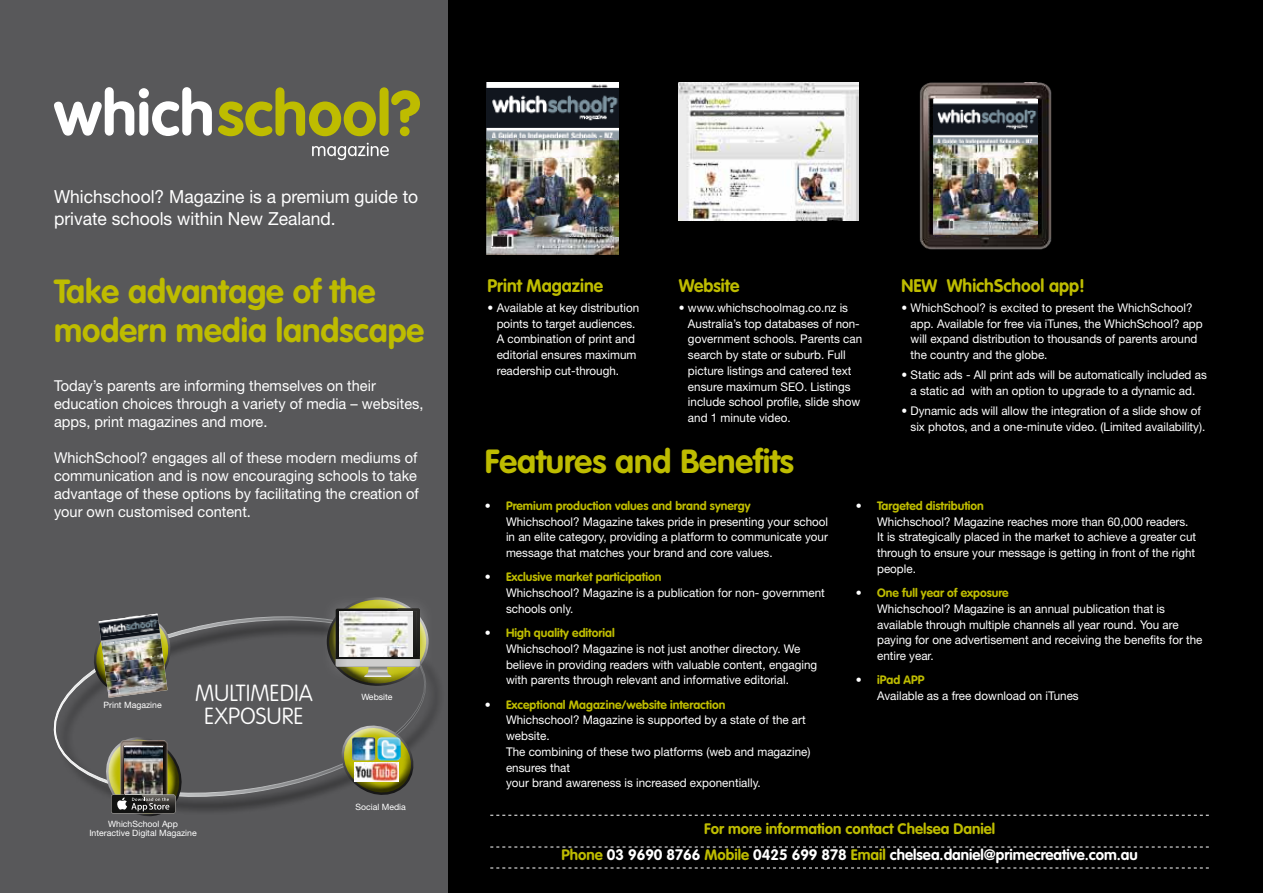
<style>
.page{position:relative;width:1263px;height:893px;background:#000}
.page>*{position:absolute;margin:0;border:0;box-sizing:border-box;transform-origin:0 0}
.t1{font:700 33px/39px "VAG Rounded";color:#bebc00}
.t2{font:100 22.95px/23.2px "VAG Rounded";color:#fff;text-align:center}
.t3{font:18px/21.6px "Helvetica Neue";color:#fff}
.t4{font:700 18px "VAG Rounded";color:#bebc00}
.t5{font:15px/18px "Helvetica Neue";color:#fff}
.t6{font:700 15px/26.5px "VAG Rounded";color:#fff;text-align:center}
.t7{font:12px/15.8px "Helvetica Neue";color:#fff}
.t8{font:700 12px "VAG Rounded";color:#bebc00}
.t9{font:8.7px/8.9px "Helvetica Neue";color:#fff;text-align:center}
.s1{font-weight:300;color:#fff}
.s2{color:#bebc00}
</style>
<div class="page">
<div style="left:0;top:0;width:447px;height:893px;background:#58585a"></div>
<svg style="left:54px;top:87px;width:158px;height:49px"></svg>
<svg style="left:218px;top:87px;width:202px;height:49px"></svg>
<svg style="left:312px;top:143px;width:77px;height:17px"></svg>
<div style="left:56px;top:619px;width:389px;height:196px;background:#000;opacity:.75"></div>
<svg style="left:53px;top:616px;width:379px;height:191px"></svg>
<svg style="left:324px;top:709px;width:105px;height:103px"></svg>
<img style="left:352px;top:737px;width:23px;height:23px">
<img style="left:354px;top:762px;width:44px;height:20px">
<img style="left:377px;top:737px;width:22px;height:23px">
<div style="left:320px;top:593px;width:115px;height:100px;background:#fff;opacity:.25"></div>
<svg style="left:326px;top:596px;width:106px;height:92px"></svg>
<svg style="left:77px;top:613px;width:112px;height:99px"></svg>
<img style="left:99px;top:614px;width:59px;height:14px">
<img style="left:100px;top:620px;width:59px;height:17px">
<img style="left:101px;top:629px;width:60px;height:17px">
<img style="left:102px;top:638px;width:60px;height:17px">
<img style="left:103px;top:647px;width:60px;height:17px">
<img style="left:104px;top:656px;width:60px;height:17px">
<img style="left:105px;top:665px;width:60px;height:16px">
<img style="left:107px;top:674px;width:60px;height:16px">
<img style="left:108px;top:683px;width:59px;height:15px">
<img style="left:89px;top:719px;width:111px;height:98px">
<img style="left:339px;top:612px;width:74px;height:44px">
<img style="left:919px;top:83px;width:133px;height:167px">
<svg style="left:490px;top:815px;width:719px;height:1px"></svg>
<svg style="left:490px;top:847px;width:719px;height:1px"></svg>
<svg style="left:490px;top:868px;width:719px;height:1px"></svg>
<img style="left:678px;top:83px;width:181px;height:138px">
<img style="left:487px;top:83px;width:132px;height:171px">
<img style="left:933px;top:100px;width:104px;height:134px">
<h3 class="t3" style="left:54px;top:186px;width:366px">Whichschool? Magazine is a premium guide to private schools within New Zealand.</h3>
<h1 class="t1" style="left:54px;top:271px;width:369px">Take advantage of the modern media landscape</h1>
<p class="t5" style="left:54px;top:376px;width:371px">Today’s parents are informing themselves on their education choices through a variety of media – websites, apps, print magazines and more.</p>
<p class="t5" style="left:54px;top:448px;width:366px">WhichSchool? engages all of these modern mediums of communication and is now encouraging schools to take advantage of these options by facilitating the creation of your own customised content.</p>
<p class="t9" style="left:104px;top:700px;width:60px">Print Magazine</p>
<h2 class="t2" style="left:195px;top:681px;width:120px">MULTIMEDIA<br>EXPOSURE</h2>
<p class="t9" style="left:89px;top:819px;width:109px">WhichSchool App<br>Interactive Digital Magazine</p>
<p class="t9" style="left:361px;top:693px;width:33px">Website</p>
<p class="t9" style="left:355px;top:802px;width:52px">Social Media</p>
<h3 class="t4" style="left:488px;top:275px;width:116px">Print Magazine</h3>
<p class="t7" style="left:497px;top:300px;width:144px;text-indent:-9px">• Available at key distribution points to target audiences.<br>A combination of print and editorial ensures maximum readership cut-through.</p>
<h3 class="t4" style="left:679px;top:275px;width:61px">Website</h3>
<p class="t7" style="left:688px;top:300px;width:176px;text-indent:-9px">• www.whichschoolmag.co.nz is<br>Australia’s top databases of non&shy;government schools. Parents can search by state or suburb. Full picture listings and catered text ensure maximum SEO. Listings include school profile, slide show and 1 minute video.</p>
<h1 class="t1" style="left:485px;top:442px;width:311px">Features and Benefits</h1>
<h3 class="t4" style="left:901px;top:275px;width:185px">NEW WhichSchool app!</h3>
<p class="t7" style="left:910px;top:300px;width:294px;text-indent:-9px">• WhichSchool? is excited to present the WhichSchool? app. Available for free via iTunes, the WhichSchool? app will expand distribution to thousands of parents around the country and the globe.</p>
<p class="t7" style="left:901px;top:367px;width:307px;text-align:center">• Static ads - All print ads will be automatically included as a static ad with an option to upgrade to a dynamic ad.</p>
<p class="t7" style="left:910px;top:402px;width:296px;text-indent:-9px">• Dynamic ads will allow the integration of a slide show of six photos, and a one-minute video. (Limited availability).</p>
<p class="t8" style="left:485px;top:498px;width:267px"><span class="s1">•</span> Premium production values and brand synergy</p>
<p class="t7" style="left:506px;top:513px;width:324px;text-align:justify">Whichschool? Magazine takes pride in presenting your school in an elite category, providing a platform to communicate your message that matches your brand and core values.</p>
<p class="t8" style="left:485px;top:570px;width:178px"><span class="s1">•</span> Exclusive market participation</p>
<p class="t7" style="left:506px;top:585px;width:320px">Whichschool? Magazine is a publication for non- government schools only.</p>
<p class="t8" style="left:485px;top:626px;width:131px"><span class="s1">•</span> High quality editorial</p>
<p class="t7" style="left:506px;top:640px;width:313px">Whichschool? Magazine is not just another directory. We believe in providing readers with valuable content, engaging with parents through relevant and informative editorial.</p>
<p class="t8" style="left:485px;top:697px;width:242px"><span class="s1">•</span> Exceptional Magazine/website interaction</p>
<p class="t7" style="left:506px;top:712px;width:306px">Whichschool? Magazine is supported by a state of the art website.<br>The combining of these two platforms (web and magazine) ensures that<br>your brand awareness is increased exponentially.</p>
<p class="t8" style="left:856px;top:498px;width:130px"><span class="s1">•</span> Targeted distribution</p>
<p class="t7" style="left:877px;top:513px;width:321px">Whichschool? Magazine reaches more than 60,000 readers.<br>It is strategically placed in the market to achieve a greater cut through to ensure your message is getting in front of the right people.</p>
<p class="t8" style="left:856px;top:586px;width:153px"><span class="s1">•</span> One full year of exposure</p>
<p class="t7" style="left:877px;top:600px;width:327px">Whichschool? Magazine is an annual publication that is available through multiple channels all year round. You are paying for one advertisement and receiving the benefits for the entire year.</p>
<p class="t8" style="left:856px;top:673px;width:70px"><span class="s1">•</span> iPad APP</p>
<p class="t7" style="left:877px;top:688px;width:203px">Available as a free download on iTunes</p>
<p class="t6" style="left:561px;top:815px;width:578px"><span class="s2">For more information contact Chelsea Daniel<br>Phone</span> 03 9690 8766 <span class="s2">Mobile</span> 0425 699 878 <span class="s2">Email</span> chelsea.daniel@primecreative.com.au</p>
</div>
